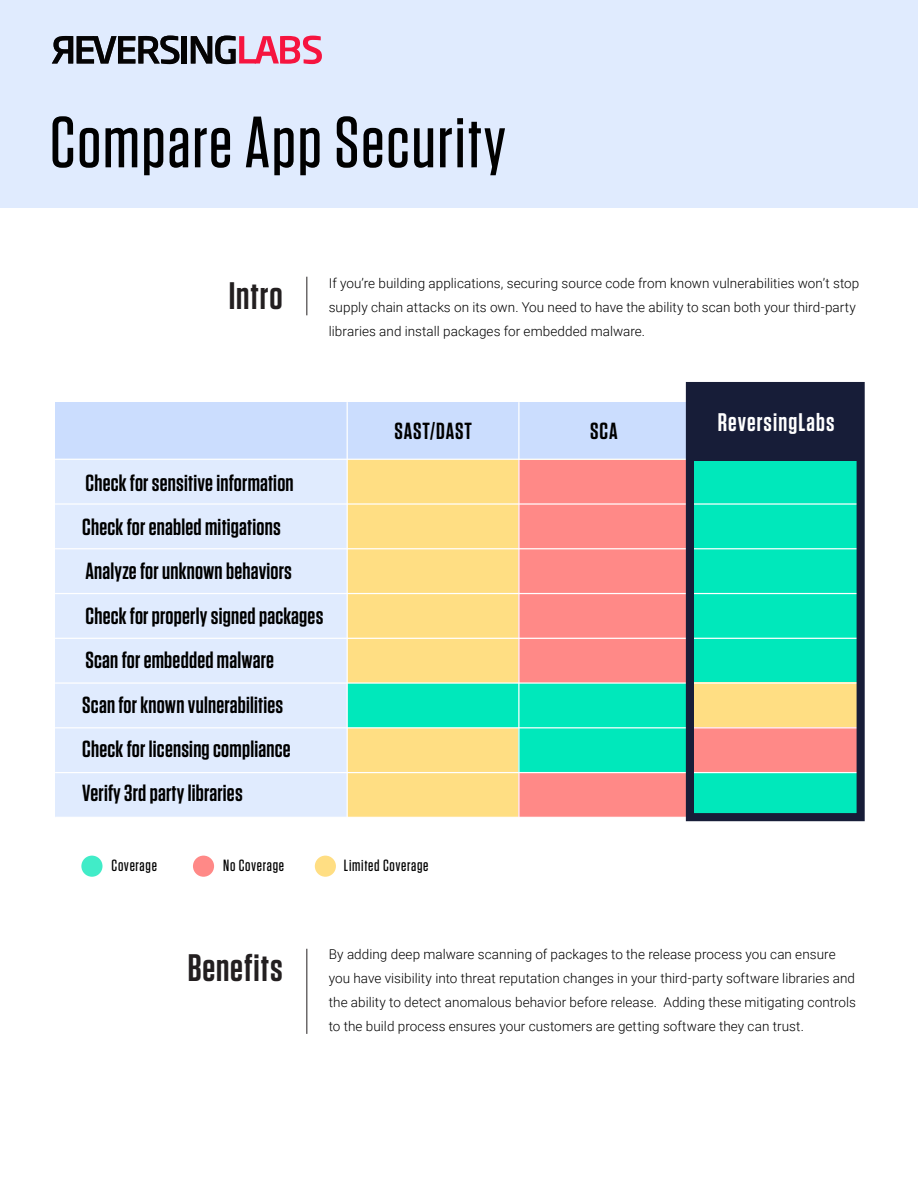
<style>
.page{position:relative;width:918px;height:1188px;background:#fff}
.page>*{position:absolute;margin:0;border:0;box-sizing:border-box;transform-origin:0 0}
.t1{font:500 72.3px "Tungsten";letter-spacing:.025em;color:#000}
.t2{font:600 38.25px "Tungsten";letter-spacing:.025em;color:#231f20}
.t3{font:600 25.5px "Tungsten";letter-spacing:.045em;color:#fff}
.t4{font:600 23.25px/44.4px "Tungsten";letter-spacing:.01em;color:#000}
.t5{font:600 23.25px "Tungsten";letter-spacing:.04em;color:#000}
.t6{font:500 16.2px "Tungsten";letter-spacing:.045em;color:#000}
.t7{font:300 13.5px/24px "Roboto";letter-spacing:.005em;color:#000}
</style>
<div class="page">
<div style="left:0;top:0;width:918px;height:208px;background:#e0ebfe"></div>
<svg style="left:52px;top:36px;width:127px;height:28px"></svg>
<div style="left:182px;top:36px;width:5px;height:28px;background:#040304"></div>
<svg style="left:191px;top:36px;width:131px;height:28px"></svg>
<hr style="left:306px;top:277px;width:1px;height:38px;background:#231f20">
<hr style="left:306px;top:949px;width:1px;height:85px;background:#231f20">
<div style="left:55px;top:402px;width:806px;height:416px;background:#e0ebfe"></div>
<div style="left:55px;top:402px;width:806px;height:57px;background:#cbddfe"></div>
<div style="left:347px;top:459px;width:515px;height:359px;background:#ffde83"></div>
<div style="left:691px;top:460px;width:171px;height:222px;background:#00e8bb"></div>
<div style="left:691px;top:773px;width:172px;height:44px;background:#00e8bb"></div>
<div style="left:347px;top:683px;width:173px;height:45px;background:#00e8bb"></div>
<div style="left:518px;top:683px;width:172px;height:90px;background:#00e8bb"></div>
<div style="left:691px;top:728px;width:172px;height:44px;background:#ff8987"></div>
<div style="left:518px;top:773px;width:172px;height:45px;background:#ff8987"></div>
<div style="left:518px;top:460px;width:173px;height:223px;background:#ff8987"></div>
<hr style="left:55px;top:459px;width:808px;height:1px;background:#fff">
<hr style="left:55px;top:503px;width:808px;height:2px;background:#fff">
<hr style="left:55px;top:548px;width:808px;height:1px;background:#fff">
<hr style="left:55px;top:593px;width:808px;height:1px;background:#fff">
<hr style="left:55px;top:638px;width:808px;height:1px;background:#fff">
<hr style="left:55px;top:682px;width:808px;height:2px;background:#fff">
<hr style="left:55px;top:727px;width:808px;height:1px;background:#fff">
<hr style="left:55px;top:772px;width:808px;height:1px;background:#fff">
<hr style="left:55px;top:817px;width:808px;height:1px;background:#fff">
<hr style="left:347px;top:402px;width:1px;height:416px;background:#fff">
<hr style="left:518px;top:402px;width:2px;height:416px;background:#fff">
<div style="left:689px;top:386px;width:171px;height:75px;background:#171d38"></div>
<div style="left:686px;top:382px;width:179px;height:439px;border:8px solid #171d38"></div>
<div style="left:81px;top:856px;width:22px;height:21px;background:#41ecc8;border-radius:50%"></div>
<div style="left:193px;top:856px;width:21px;height:21px;background:#ff8987;border-radius:50%"></div>
<div style="left:315px;top:856px;width:21px;height:21px;background:#ffde83;border-radius:50%"></div>
<h1 class="t1" style="left:50px;top:105px;width:458px">Compare App Security</h1>
<h2 class="t2" style="left:229px;top:276px;width:55px">Intro</h2>
<p class="t7" style="left:329px;top:271px;width:532px">If you’re building applications, securing source code from known vulnerabilities won’t stop supply chain attacks on its own. You need to have the ability to scan both your third-party libraries and install packages for embedded malware.</p>
<p class="t4" style="left:82px;top:461px;width:243px">Check for sensitive information<br>Check for enabled mitigations<br>Analyze for unknown behaviors<br>Check for properly signed packages<br>Scan for embedded malware<br>Scan for known vulnerabilities<br>Check for licensing compliance<br>Verify 3rd party libraries</p>
<h3 class="t5" style="left:394px;top:419px;width:79px">SAST/DAST</h3>
<h3 class="t3" style="left:718px;top:408px;width:118px">ReversingLabs</h3>
<h3 class="t4" style="left:590px;top:409px;width:29px">SCA</h3>
<p class="t6" style="left:112px;top:857px;width:47px">Coverage</p>
<p class="t6" style="left:223px;top:857px;width:63px">No Coverage</p>
<p class="t6" style="left:344px;top:857px;width:86px">Limited Coverage</p>
<h2 class="t2" style="left:188px;top:948px;width:96px">Benefits</h2>
<p class="t7" style="left:329px;top:942px;width:529px">By adding deep malware scanning of packages to the release process you can ensure you have visibility into threat reputation changes in your third-party software libraries and the ability to detect anomalous behavior before release. Adding these mitigating controls to the build process ensures your customers are getting software they can trust.</p>
</div>
